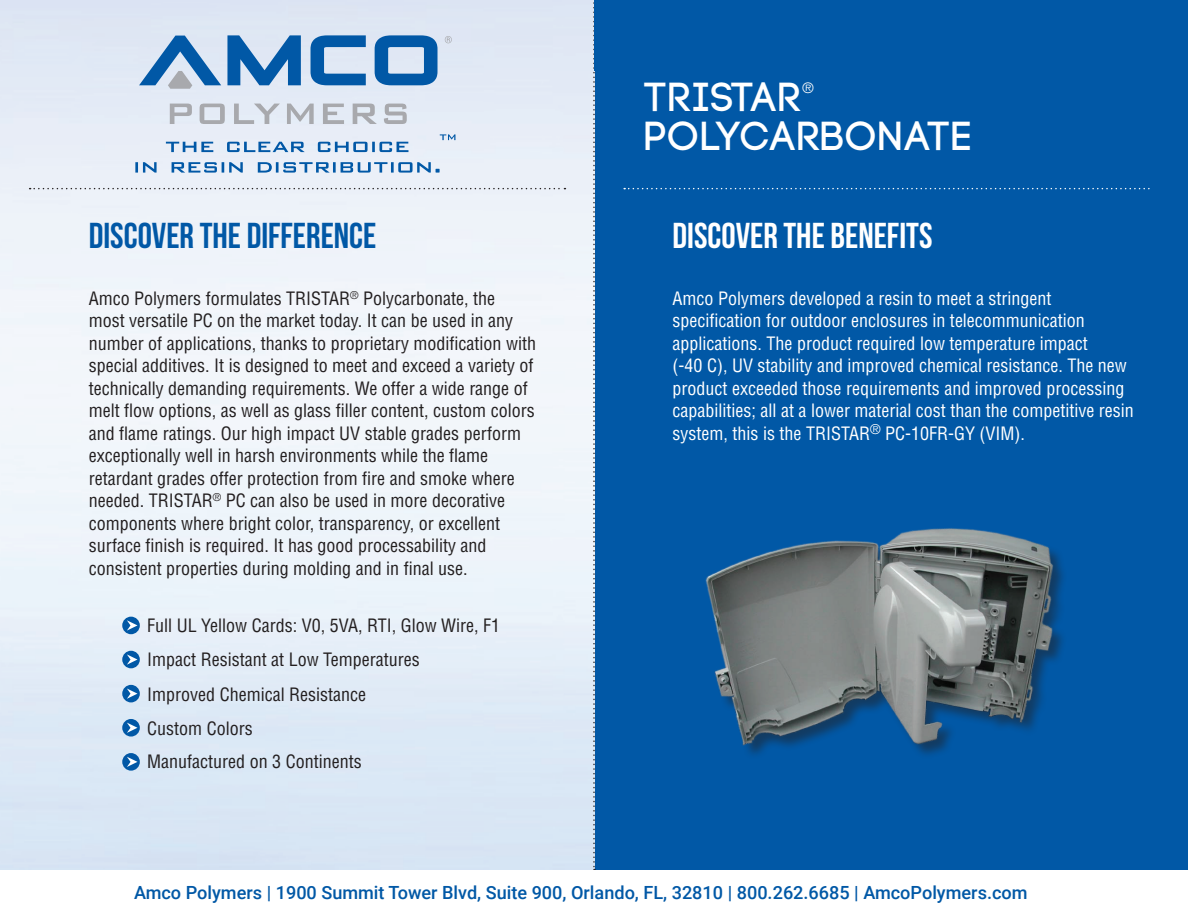
<style>
.page{position:relative;width:1188px;height:918px;background:#fff}
.page>*{position:absolute;margin:0;border:0;box-sizing:border-box;transform-origin:0 0}
.t1{font:700 40.5px "Code";letter-spacing:.05em;color:#fff}
.t2{font:36px "Bebas Neue";color:#0158a6}
.t3{font:36px "Bebas Neue";color:#fff}
.t4{font:500 18.15px "Roboto";color:#0158a6}
.t5{font:condensed 18px/22.5px "Helvetica";color:#231f20}
.t6{font:condensed 18px/22.5px "Helvetica";color:#fff}
.t7{font:condensed 13.95px "Helvetica";color:#fff}
</style>
<div class="page">
<div style="left:595px;top:0;width:593px;height:870px;background:#0158a6"></div>
<img style="left:0;top:0;width:593px;height:870px">
<svg style="left:593px;top:0;width:2px;height:870px"></svg>
<svg style="left:30px;top:188px;width:535px;height:1px"></svg>
<svg style="left:624px;top:188px;width:528px;height:1px"></svg>
<div style="left:594px;top:0;width:470px;height:70px;background:#0158a6"></div>
<div style="left:1152px;top:113px;width:36px;height:757px;background:#0158a6"></div>
<img style="left:700px;top:497px;width:365px;height:274px">
<svg style="left:170px;top:104px;width:22px;height:20px"></svg>
<svg style="left:200px;top:104px;width:25px;height:20px"></svg>
<svg style="left:234px;top:104px;width:46px;height:20px"></svg>
<svg style="left:287px;top:104px;width:27px;height:20px"></svg>
<svg style="left:323px;top:104px;width:21px;height:20px"></svg>
<svg style="left:353px;top:104px;width:24px;height:20px"></svg>
<svg style="left:384px;top:104px;width:23px;height:20px"></svg>
<svg style="left:139px;top:36px;width:82px;height:53px;background:#92b4d5"></svg>
<svg style="left:227px;top:35px;width:74px;height:50px;background:#568fc4"></svg>
<svg style="left:311px;top:35px;width:55px;height:50px;background:#6296c8"></svg>
<svg style="left:375px;top:35px;width:63px;height:50px;background:#518bc2"></svg>
<svg style="left:445px;top:36px;width:7px;height:7px"></svg>
<svg style="left:135px;top:162px;width:305px;height:11px;background:#96b8da"></svg>
<svg style="left:166px;top:142px;width:242px;height:10px;background:#92b6d9"></svg>
<svg style="left:440px;top:134px;width:15px;height:6px"></svg>
<div style="left:122px;top:617px;width:18px;height:17px;background:#0158a6;border-radius:50%"></div>
<svg style="left:127px;top:620px;width:11px;height:11px"></svg>
<div style="left:122px;top:651px;width:18px;height:17px;background:#0158a6;border-radius:50%"></div>
<svg style="left:127px;top:654px;width:11px;height:11px"></svg>
<div style="left:122px;top:685px;width:18px;height:17px;background:#0158a6;border-radius:50%"></div>
<svg style="left:127px;top:689px;width:11px;height:10px"></svg>
<svg style="left:122px;top:719px;width:18px;height:18px"></svg>
<svg style="left:127px;top:723px;width:11px;height:10px"></svg>
<svg style="left:122px;top:753px;width:18px;height:18px"></svg>
<svg style="left:127px;top:757px;width:11px;height:10px"></svg>
<h2 class="t2" style="left:89px;top:216px;width:289px">DISCOVER THE DIFFERENCE</h2>
<p class="t5" style="left:89px;top:287px;width:449px">Amco Polymers formulates TRISTAR<sup>®</sup> Polycarbonate, the<br>most versatile PC on the market today. It can be used in any number of applications, thanks to proprietary modification with special additives. It is designed to meet and exceed a variety of technically demanding requirements. We offer a wide range of melt flow options, as well as glass filler content, custom colors and flame ratings. Our high impact UV stable grades perform exceptionally well in harsh environments while the flame retardant grades offer protection from fire and smoke where needed. TRISTAR<sup>®</sup> PC can also be used in more decorative components where bright color, transparency, or excellent surface finish is required. It has good processability and consistent properties during molding and in final use.</p>
<p class="t5" style="left:147px;top:608px;width:354px;line-height:34.2px">Full UL Yellow Cards: V0, 5VA, RTI, Glow Wire, F1<br>Impact Resistant at Low Temperatures<br>Improved Chemical Resistance<br>Custom Colors<br>Manufactured on 3 Continents</p>
<h1 class="t1" style="left:645px;top:77px;width:157px">TRISTAR</h1>
<p class="t7" style="left:802px;top:79px;width:13px">®</p>
<h1 class="t1" style="left:645px;top:116px;width:327px">POLYCARBONATE</h1>
<h2 class="t3" style="left:673px;top:216px;width:261px">DISCOVER THE BENEFITS</h2>
<p class="t6" style="left:673px;top:287px;width:463px">Amco Polymers developed a resin to meet a stringent specification for outdoor enclosures in telecommunication applications. The product required low temperature impact<br>(-40 C), UV stability and improved chemical resistance. The new product exceeded those requirements and improved processing capabilities; all at a lower material cost than the competitive resin system, this is the TRISTAR<sup>®</sup> PC-10FR-GY (VIM).</p>
<p class="t4" style="left:134px;top:880px;width:895px">Amco Polymers | 1900 Summit Tower Blvd, Suite 900, Orlando, FL, 32810 | 800.262.6685 | AmcoPolymers.com</p>
</div>
